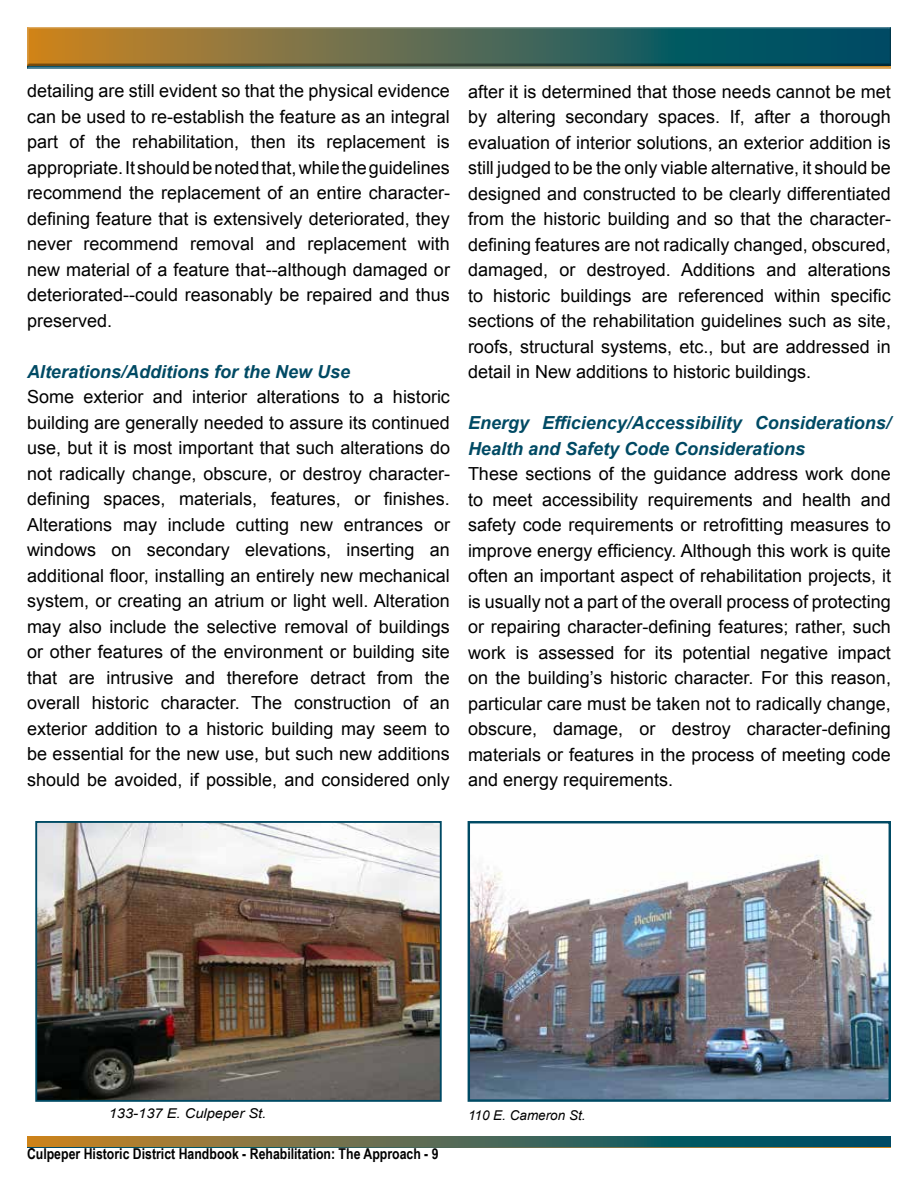
<style>
.page{position:relative;width:918px;height:1188px;background:#fff}
.page>*{position:absolute;margin:0;border:0;box-sizing:border-box;transform-origin:0 0}
.t1{font:18px/25.5px "Arial";color:#000;text-align:justify}
.t2{font:italic 700 18px/25.5px "Arial";color:#004a64}
.t3{font:700 15px "Arial Narrow";color:#000}
.t4{font:italic 13.5px "Arial";color:#000;scale:1.09 1}
.t5{font:italic 13.5px "Arial";color:#000}
</style>
<div class="page">
<div style="left:26px;top:26px;width:868px;height:44px;background:#000;opacity:.75"></div>
<svg style="left:27px;top:1146px;width:864px;height:2px"></svg>
<img style="left:38px;top:824px;width:401px;height:275px">
<div style="left:35px;top:821px;width:407px;height:281px;border:2px solid #004a64"></div>
<img style="left:471px;top:855px;width:417px;height:244px">
<div style="left:468px;top:821px;width:423px;height:281px;border:2px solid #004a64"></div>
<svg style="left:27px;top:1136px;width:864px;height:10px"></svg>
<div style="left:24px;top:26px;width:868px;height:41px;background:#000;opacity:.75"></div>
<p class="t1" style="left:27px;top:78px;width:424px">detailing are still evident so that the physical evidence can be used to re-establish the feature as an integral part of the rehabilitation, then its replacement is appropriate. It should be noted that, while the guidelines recommend the replacement of an entire character&shy;defining feature that is extensively deteriorated, they never recommend removal and replacement with new material of a feature that--although damaged or deteriorated--could reasonably be repaired and thus preserved.</p>
<p class="t2" style="left:27px;top:359px;width:325px">Alterations/Additions for the New Use</p>
<p class="t1" style="left:27px;top:384px;width:425px">Some exterior and interior alterations to a historic building are generally needed to assure its continued use, but it is most important that such alterations do not radically change, obscure, or destroy character&shy;defining spaces, materials, features, or finishes.<br>Alterations may include cutting new entrances or windows on secondary elevations, inserting an additional floor, installing an entirely new mechanical system, or creating an atrium or light well. Alteration may also include the selective removal of buildings or other features of the environment or building site that are intrusive and therefore detract from the overall historic character. The construction of an exterior addition to a historic building may seem to be essential for the new use, but such new additions should be avoided, if possible, and considered only</p>
<p class="t1" style="left:468px;top:79px;width:425px">after it is determined that those needs cannot be met by altering secondary spaces. If, after a thorough evaluation of interior solutions, an exterior addition is still judged to be the only viable alternative, it should be designed and constructed to be clearly differentiated from the historic building and so that the character&shy;defining features are not radically changed, obscured, damaged, or destroyed. Additions and alterations to historic buildings are referenced within specific sections of the rehabilitation guidelines such as site, roofs, structural systems, etc., but are addressed in detail in New additions to historic buildings.</p>
<p class="t2" style="left:468px;top:411px;width:425px">Energy Efficiency/Accessibility Considerations/<br>Health and Safety Code Considerations</p>
<p class="t1" style="left:468px;top:461px;width:425px">These sections of the guidance address work done to meet accessibility requirements and health and safety code requirements or retrofitting measures to improve energy efficiency. Although this work is quite often an important aspect of rehabilitation projects, it is usually not a part of the overall process of protecting or repairing character-defining features; rather, such work is assessed for its potential negative impact on the building’s historic character. For this reason, particular care must be taken not to radically change, obscure, damage, or destroy character-defining materials or features in the process of meeting code and energy requirements.</p>
<p class="t4" style="left:109px;top:1104px;width:146px">133-137 E. Culpeper St.</p>
<p class="t5" style="left:468px;top:1106px;width:119px">110 E. Cameron St.</p>
<p class="t3" style="left:27px;top:1142px;width:413px">Culpeper Historic District Handbook - Rehabilitation: The Approach - 9</p>
</div>
